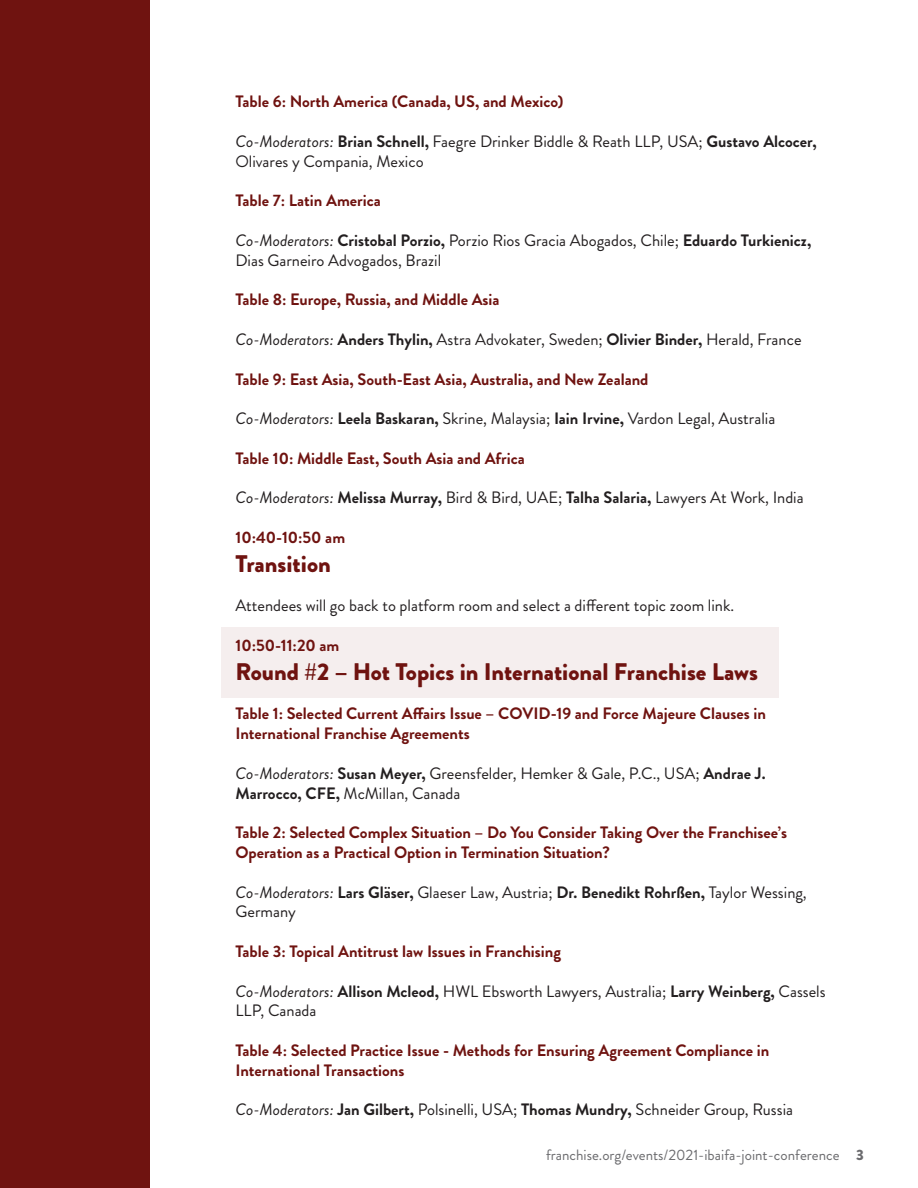
<style>
.page{position:relative;width:918px;height:1188px;background:#fff}
.page>*{position:absolute;margin:0;border:0;box-sizing:border-box;transform-origin:0 0}
.t1{font:900 24px "Brandon Grotesque";color:#6f1310}
.t2{font:16.5px/19.8px "Brandon Grotesque";color:#231f20}
.t3{font:700 16.5px/19.8px "Brandon Grotesque";color:#6f1310}
.t4{font:15px "Brandon Grotesque";color:#6b6b6e}
.s1{font-style:italic}
.s2{font-weight:700}
.s3{font-weight:900}
</style>
<div class="page">
<div style="left:221px;top:627px;width:558px;height:71px;background:#f5eeee"></div>
<div style="left:0;top:0;width:149px;height:1188px;background:#6f1310"></div>
<p class="t3" style="left:236px;top:92px;width:330px">Table 6: North America (Canada, US, and Mexico)</p>
<p class="t2" style="left:236px;top:132px;width:583px"><span class="s1">Co-Moderators:</span> <span class="s2">Brian Schnell,</span> Faegre Drinker Biddle &amp; Reath LLP, USA; <span class="s2">Gustavo Alcocer,<br></span>Olivares y Compania, Mexico</p>
<p class="t3" style="left:236px;top:191px;width:147px">Table 7: Latin America</p>
<p class="t2" style="left:236px;top:231px;width:577px"><span class="s1">Co-Moderators:</span> <span class="s2">Cristobal Porzio,</span> Porzio Rios Gracia Abogados, Chile; <span class="s2">Eduardo Turkienicz,<br></span>Dias Garneiro Advogados, Brazil</p>
<p class="t3" style="left:236px;top:290px;width:266px">Table 8: Europe, Russia, and Middle Asia</p>
<p class="t2" style="left:236px;top:330px;width:568px"><span class="s1">Co-Moderators:</span> <span class="s2">Anders Thylin,</span> Astra Advokater, Sweden; <span class="s2">Olivier Binder,</span> Herald, France</p>
<p class="t3" style="left:236px;top:369px;width:415px">Table 9: East Asia, South-East Asia, Australia, and New Zealand</p>
<p class="t2" style="left:236px;top:409px;width:541px"><span class="s1">Co-Moderators:</span> <span class="s2">Leela Baskaran,</span> Skrine, Malaysia; <span class="s2">Iain Irvine,</span> Vardon Legal, Australia</p>
<p class="t3" style="left:236px;top:448px;width:291px">Table 10: Middle East, South Asia and Africa</p>
<p class="t2" style="left:236px;top:488px;width:570px"><span class="s1">Co-Moderators:</span> <span class="s2">Melissa Murray,</span> Bird &amp; Bird, UAE; <span class="s2">Talha Salaria,</span> Lawyers At Work, India</p>
<p class="t3" style="left:236px;top:528px;width:111px">10:40-10:50 am</p>
<p class="t1" style="left:236px;top:547px;width:97px">Transition</p>
<p class="t2" style="left:236px;top:596px;width:500px">Attendees will go back to platform room and select a different topic zoom link.</p>
<p class="t3" style="left:236px;top:636px;width:105px">10:50-11:20 am</p>
<p class="t1" style="left:236px;top:655px;width:524px">Round #2 – Hot Topics in International Franchise Laws</p>
<p class="t3" style="left:236px;top:704px;width:532px">Table 1: Selected Current Affairs Issue – COVID-19 and Force Majeure Clauses in<br>International Franchise Agreements</p>
<p class="t2" style="left:236px;top:763px;width:532px"><span class="s1">Co-Moderators:</span> <span class="s2">Susan Meyer,</span> Greensfelder, Hemker &amp; Gale, P.C., USA; <span class="s2">Andrae J.<br>Marrocco, CFE,</span> McMillan, Canada</p>
<p class="t3" style="left:236px;top:823px;width:553px">Table 2: Selected Complex Situation – Do You Consider Taking Over the Franchisee’s<br>Operation as a Practical Option in Termination Situation?</p>
<p class="t2" style="left:236px;top:882px;width:573px"><span class="s1">Co-Moderators:</span> <span class="s2">Lars Gläser,</span> Glaeser Law, Austria; <span class="s2">Dr. Benedikt Rohrßen,</span> Taylor Wessing,<br>Germany</p>
<p class="t3" style="left:236px;top:942px;width:327px">Table 3: Topical Antitrust law Issues in Franchising</p>
<p class="t2" style="left:236px;top:981px;width:592px"><span class="s1">Co-Moderators:</span> <span class="s2">Allison Mcleod,</span> HWL Ebsworth Lawyers, Australia; <span class="s2">Larry Weinberg,</span> Cassels<br>LLP, Canada</p>
<p class="t3" style="left:236px;top:1041px;width:535px">Table 4: Selected Practice Issue - Methods for Ensuring Agreement Compliance in<br>International Transactions</p>
<p class="t2" style="left:236px;top:1100px;width:559px"><span class="s1">Co-Moderators:</span> <span class="s2">Jan Gilbert,</span> Polsinelli, USA; <span class="s2">Thomas Mundry,</span> Schneider Group, Russia</p>
<p class="t4" style="left:546px;top:1144px;width:319px">franchise.org/events/2021-ibaifa-joint-conference <span class="s3">3</span></p>
</div>
